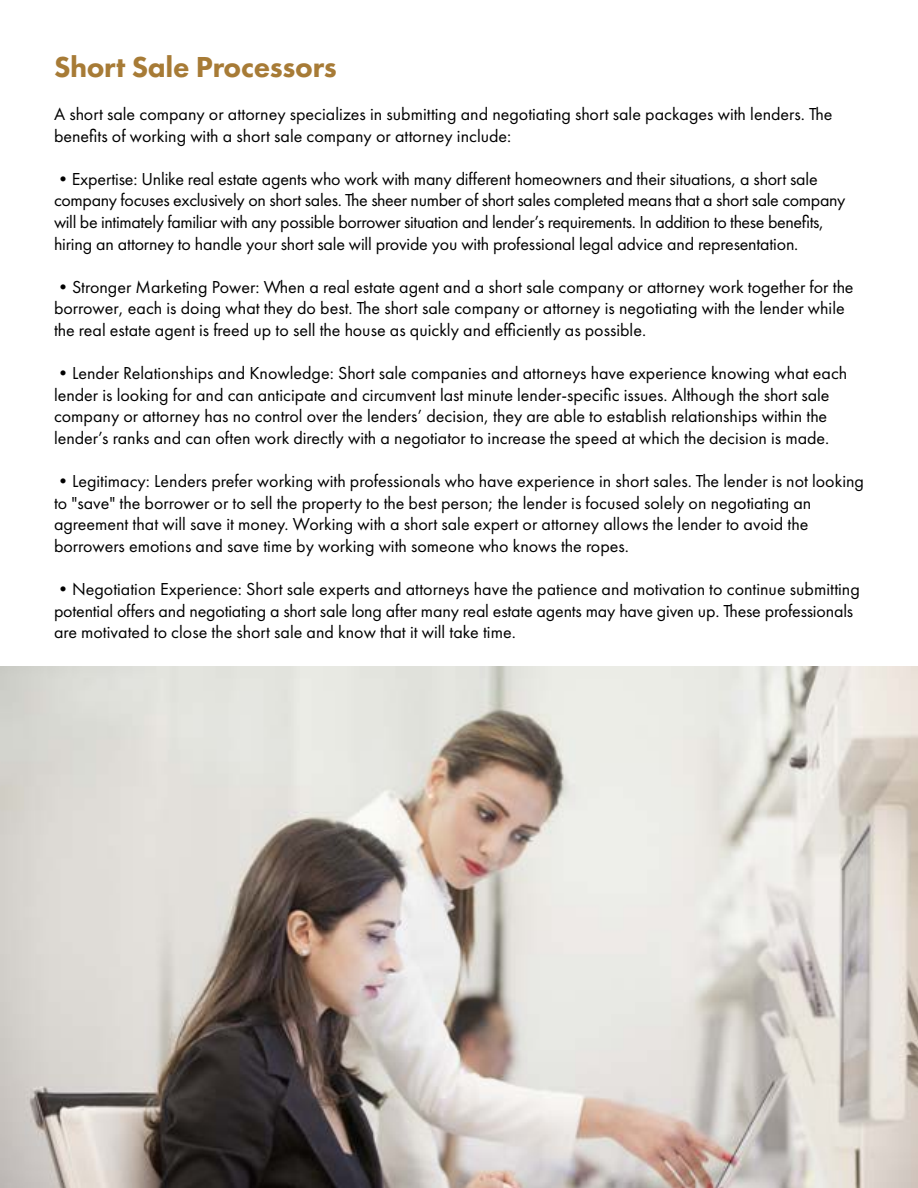
<style>
.page{position:relative;width:918px;height:1188px;background:#fff}
.page>*{position:absolute;margin:0;border:0;box-sizing:border-box;transform-origin:0 0}
.t1{font:800 30px "Futura PT";letter-spacing:-.01em;color:#a77b36}
.t2{font:18px/21.6px "Futura PT";color:#000}
.t3{font:18px/21.6px "Futura PT";letter-spacing:-.02em;color:#000}
</style>
<div class="page">
<img style="left:0;top:667px;width:918px;height:521px">
<h1 class="t1" style="left:54px;top:48px;width:284px">Short Sale Processors</h1>
<p class="t2" style="left:54px;top:103px;width:780px">A short sale company or attorney specializes in submitting and negotiating short sale packages with lenders. The benefits of working with a short sale company or attorney include:</p>
<p class="t3" style="left:54px;top:168px;width:793px">•Expertise: Unlike real estate agents who work with many different homeowners and their situations, a short sale company focuses exclusively on short sales. The sheer number of short sales completed means that a short sale company will be intimately familiar with any possible borrower situation and lender’s requirements. In addition to these benefits, hiring an attorney to handle your short sale will provide you with professional legal advice and representation.</p>
<p class="t2" style="left:54px;top:276px;width:801px">•Stronger Marketing Power: When a real estate agent and a short sale company or attorney work together for the borrower, each is doing what they do best. The short sale company or attorney is negotiating with the lender while the real estate agent is freed up to sell the house as quickly and efficiently as possible.</p>
<p class="t2" style="left:54px;top:362px;width:795px">•Lender Relationships and Knowledge: Short sale companies and attorneys have experience knowing what each lender is looking for and can anticipate and circumvent last minute lender-specific issues. Although the short sale company or attorney has no control over the lenders’ decision, they are able to establish relationships within the lender’s ranks and can often work directly with a negotiator to increase the speed at which the decision is made.</p>
<p class="t2" style="left:54px;top:470px;width:812px">•Legitimacy: Lenders prefer working with professionals who have experience in short sales. The lender is not looking to "save" the borrower or to sell the property to the best person; the lender is focused solely on negotiating an agreement that will save it money. Working with a short sale expert or attorney allows the lender to avoid the borrowers emotions and save time by working with someone who knows the ropes.</p>
<p class="t2" style="left:54px;top:578px;width:807px">•Negotiation Experience: Short sale experts and attorneys have the patience and motivation to continue submitting potential offers and negotiating a short sale long after many real estate agents may have given up. These professionals are motivated to close the short sale and know that it will take time.</p>
</div>
